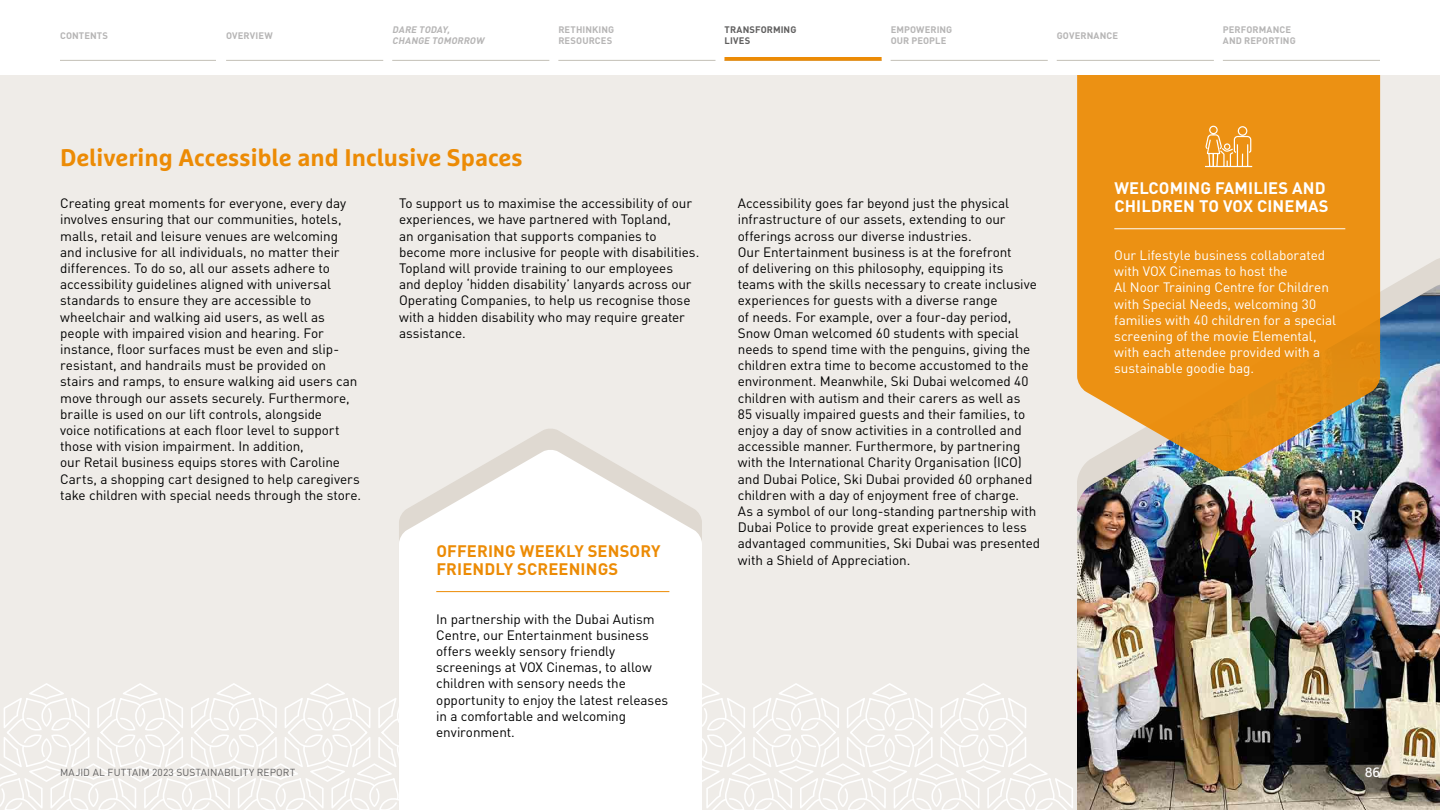
<style>
.page{position:relative;width:1440px;height:810px;background:#fff}
.page>*{position:absolute;margin:0;border:0;box-sizing:border-box;transform-origin:0 0}
.t1{font:700 24px "Marselis Pro";color:#ec8b05}
.t2{font:700 16.5px/18px "DIN Pro";letter-spacing:.01em;color:#fff}
.t3{font:700 16.5px/18px "DIN Pro";letter-spacing:.01em;color:#ec8b05}
.t4{font:13.5px/16.2px "DIN Pro";letter-spacing:-.005em;color:#000}
.t5{font:13.5px/16.2px "DIN Pro";letter-spacing:-.005em;color:#fff}
.t6{font:13.5px "Marselis Pro";color:#fff}
.t7{font:10.12px "DIN Pro";letter-spacing:.02em;color:#5f5e5e}
.t8{font:700 9.38px/10.5px "DIN Pro";letter-spacing:.01em;color:#b6b5b5}
.t9{font:italic 700 9.38px/10.5px "DIN Pro";color:#b6b5b5}
.t10{font:700 9.38px/10.5px "DIN Pro";letter-spacing:.01em;color:#5f5e5e}
</style>
<div class="page">
<div style="left:0;top:74px;width:1440px;height:736px;background:#efece8"></div>
<svg style="left:0;top:683px;width:1073px;height:127px"></svg>
<img style="left:1077px;top:285px;width:363px;height:525px">
<svg style="left:511px;top:429px;width:79px;height:20px;fill:#dfd9d1"></svg>
<svg style="left:1077px;top:75px;width:303px;height:397px;background:#e29323"></svg>
<svg style="left:399px;top:449px;width:303px;height:361px;background:#fcfbfb"></svg>
<svg style="left:1204px;top:125px;width:49px;height:43px;background:#efa846"></svg>
<div style="left:0;top:0;width:1440px;height:75px;background:#fff"></div>
<hr style="left:60px;top:60px;width:156px;height:1px;background:#c3c0b7">
<hr style="left:226px;top:60px;width:157px;height:1px;background:#c3c0b7">
<hr style="left:392px;top:60px;width:157px;height:1px;background:#c3c0b7">
<hr style="left:558px;top:60px;width:158px;height:1px;background:#c3c0b7">
<hr style="left:891px;top:60px;width:157px;height:1px;background:#c3c0b7">
<hr style="left:1057px;top:60px;width:157px;height:1px;background:#c3c0b7">
<hr style="left:1223px;top:60px;width:157px;height:1px;background:#c3c0b7">
<svg style="left:724px;top:57px;width:158px;height:4px"></svg>
<hr style="left:1114px;top:228px;width:231px;height:1px;background:#fff">
<hr style="left:436px;top:591px;width:233px;height:1px;background:#ec8b05">
<p class="t8" style="left:60px;top:29px;width:49px">CONTENTS</p>
<p class="t8" style="left:226px;top:29px;width:48px">OVERVIEW</p>
<p class="t10" style="left:725px;top:24px;width:73px">TRANSFORMING<br>LIVES</p>
<p class="t9" style="left:392px;top:24px;width:96px">DARE TODAY,<br>CHANGE TOMORROW</p>
<p class="t8" style="left:558px;top:24px;width:57px">RETHINKING<br>RESOURCES</p>
<p class="t8" style="left:1057px;top:29px;width:63px">GOVERNANCE</p>
<p class="t8" style="left:1223px;top:24px;width:74px">PERFORMANCE<br>AND REPORTING</p>
<p class="t8" style="left:891px;top:24px;width:63px">EMPOWERING<br>OUR PEOPLE</p>
<h1 class="t1" style="left:60px;top:143px;width:464px">Delivering Accessible and Inclusive Spaces</h1>
<p class="t4" style="left:60px;top:194px;width:302px">Creating great moments for everyone, every day involves ensuring that our communities, hotels, malls, retail and leisure venues are welcoming and inclusive for all individuals, no matter their differences. To do so, all our assets adhere to accessibility guidelines aligned with universal standards to ensure they are accessible to wheelchair and walking aid users, as well as people with impaired vision and hearing. For instance, floor surfaces must be even and slip&shy;resistant, and handrails must be provided on stairs and ramps, to ensure walking aid users can move through our assets securely. Furthermore, braille is used on our lift controls, alongside<br>voice notifications at each floor level to support those with vision impairment. In addition,<br>our Retail business equips stores with Caroline Carts, a shopping cart designed to help caregivers take children with special needs through the store.</p>
<p class="t4" style="left:399px;top:194px;width:302px">To support us to maximise the accessibility of our experiences, we have partnered with Topland,<br>an organisation that supports companies to become more inclusive for people with disabilities.<br>Topland will provide training to our employees<br>and deploy ‘hidden disability’ lanyards across our Operating Companies, to help us recognise those with a hidden disability who may require greater assistance.</p>
<p class="t4" style="left:738px;top:194px;width:304px">Accessibility goes far beyond just the physical infrastructure of our assets, extending to our offerings across our diverse industries.<br>Our Entertainment business is at the forefront<br>of delivering on this philosophy, equipping its teams with the skills necessary to create inclusive experiences for guests with a diverse range<br>of needs. For example, over a four-day period, Snow Oman welcomed 60 students with special needs to spend time with the penguins, giving the children extra time to become accustomed to the environment. Meanwhile, Ski Dubai welcomed 40 children with autism and their carers as well as<br>85 visually impaired guests and their families, to enjoy a day of snow activities in a controlled and accessible manner. Furthermore, by partnering with the International Charity Organisation (ICO) and Dubai Police, Ski Dubai provided 60 orphaned children with a day of enjoyment free of charge.<br>As a symbol of our long-standing partnership with Dubai Police to provide great experiences to less advantaged communities, Ski Dubai was presented with a Shield of Appreciation.</p>
<p class="t3" style="left:436px;top:541px;width:226px">OFFERING WEEKLY SENSORY<br>FRIENDLY SCREENINGS</p>
<p class="t7" style="left:60px;top:765px;width:237px">MAJID AL FUTTAIM 2023 SUSTAINABILITY REPORT</p>
<p class="t4" style="left:436px;top:610px;width:233px">In partnership with the Dubai Autism<br>Centre, our Entertainment business offers weekly sensory friendly screenings at VOX Cinemas, to allow children with sensory needs the opportunity to enjoy the latest releases in a comfortable and welcoming environment.</p>
<p class="t2" style="left:1114px;top:178px;width:216px">WELCOMING FAMILIES AND<br>CHILDREN TO VOX CINEMAS</p>
<p class="t5" style="left:1114px;top:246px;width:223px">Our Lifestyle business collaborated with VOX Cinemas to host the<br>Al Noor Training Centre for Children with Special Needs, welcoming 30 families with 40 children for a special screening of the movie Elemental, with each attendee provided with a sustainable goodie bag.</p>
<p class="t6" style="left:1365px;top:764px;width:17px">86</p>
</div>
